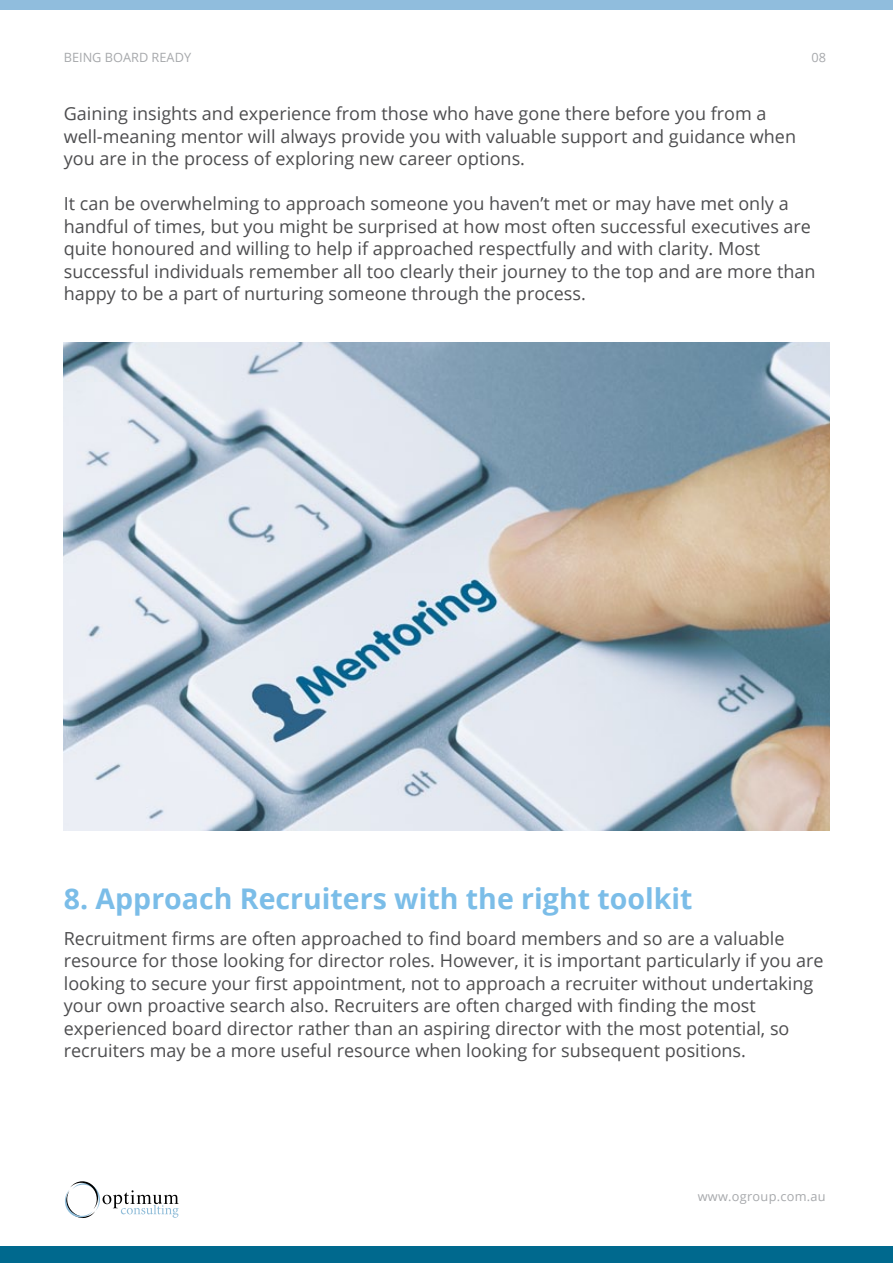
<style>
.page{position:relative;width:893px;height:1263px;background:#fff}
.page>*{position:absolute;margin:0;border:0;box-sizing:border-box;transform-origin:0 0}
.t1{font:700 28.5px "Open Sans";color:#7bbde8}
.t2{font:18px/22.5px "Open Sans";color:#4d4d4f}
.t3{font:12.75px "Open Sans";color:#a7a9ac}
.t4{font:12.75px "Open Sans";letter-spacing:.02em;color:#a7a9ac}
</style>
<div class="page">
<svg style="left:65px;top:1181px;width:114px;height:37px"></svg>
<div style="left:0;top:0;width:893px;height:10px;background:#90bddd"></div>
<div style="left:0;top:1246px;width:893px;height:17px;background:#00698e"></div>
<img style="left:64px;top:342px;width:765px;height:488px">
<p class="t3" style="left:64px;top:48px;width:129px">BEING BOARD READY</p>
<p class="t3" style="left:812px;top:48px;width:16px">08</p>
<p class="t2" style="left:64px;top:102px;width:734px">Gaining insights and experience from those who have gone there before you from a well-meaning mentor will always provide you with valuable support and guidance when you are in the process of exploring new career options.</p>
<p class="t2" style="left:64px;top:192px;width:753px">It can be overwhelming to approach someone you haven’t met or may have met only a handful of times, but you might be surprised at how most often successful executives are quite honoured and willing to help if approached respectfully and with clarity. Most successful individuals remember all too clearly their journey to the top and are more than happy to be a part of nurturing someone through the process.</p>
<h1 class="t1" style="left:64px;top:878px;width:630px">8. Approach Recruiters with the right toolkit</h1>
<p class="t2" style="left:64px;top:927px;width:761px">Recruitment firms are often approached to find board members and so are a valuable resource for those looking for director roles. However, it is important particularly if you are looking to secure your first appointment, not to approach a recruiter without undertaking your own proactive search also. Recruiters are often charged with finding the most experienced board director rather than an aspiring director with the most potential, so recruiters may be a more useful resource when looking for subsequent positions.</p>
<p class="t4" style="left:698px;top:1188px;width:129px">www.ogroup.com.au</p>
</div>
